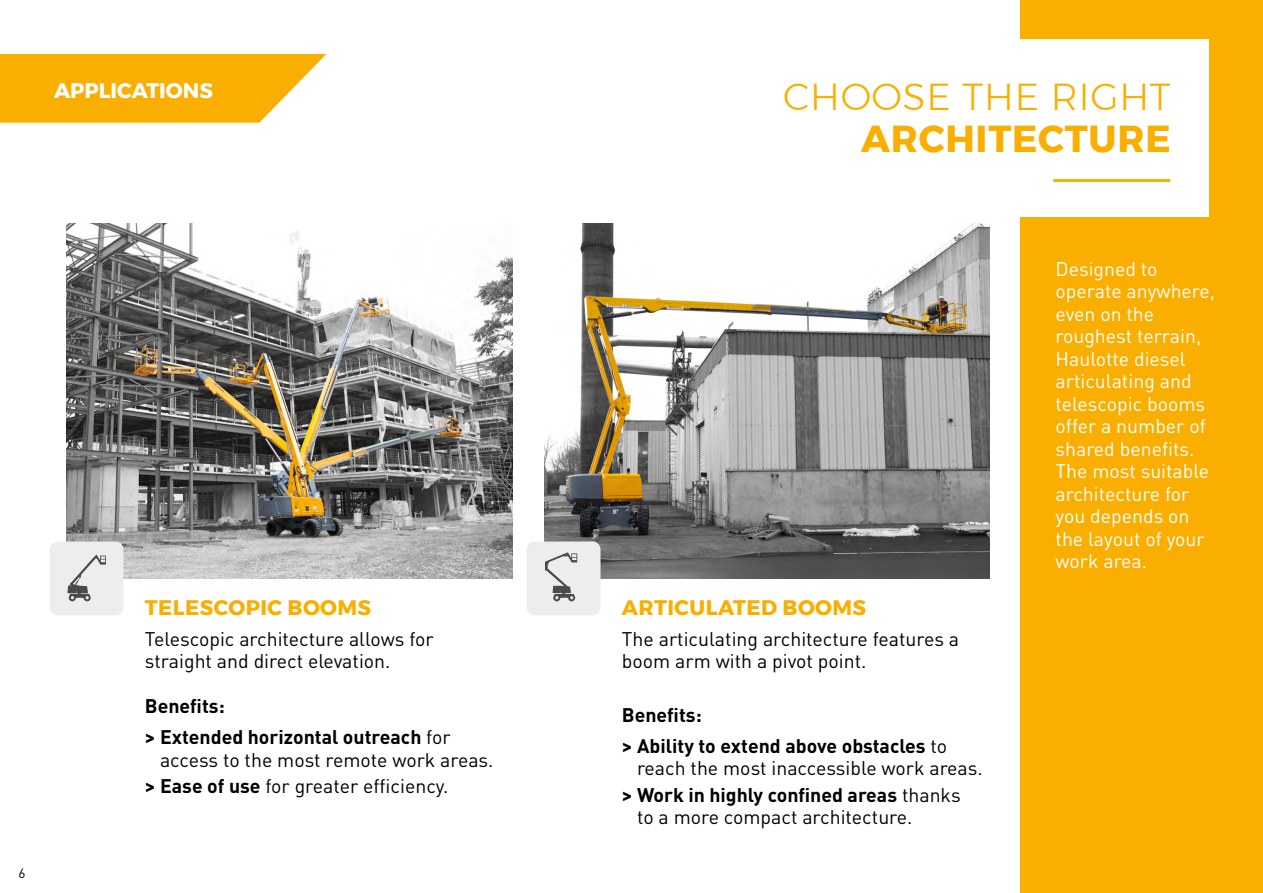
<style>
.page{position:relative;width:1263px;height:893px;background:#fff}
.page>*{position:absolute;margin:0;border:0;box-sizing:border-box;transform-origin:0 0}
.t1{font:300 37.5px/42px "Montserrat";letter-spacing:.02em;color:#f9ae00;text-align:right}
.SOUS-TITRE{font:700 21px "Montserrat";letter-spacing:.02em;color:#f9ae00}
.t2{font:700 21px "Montserrat";color:#fff}
.t3{font:19.5px/22.5px "DIN Pro";color:#000}
.t4{font:19.5px/22.5px "DIN Pro";color:#fff}
.t5{font:700 19.5px "DIN Pro";color:#000}
.t6{font:13.5px "DIN Pro";color:#000}
.s1{font-weight:700}
</style>
<div class="page">
<div style="left:1020px;top:0;width:243px;height:893px;background:#f9ae00"></div>
<img style="left:67px;top:223px;width:445px;height:355px">
<img style="left:544px;top:223px;width:446px;height:355px">
<div style="left:50px;top:541px;width:73px;height:74px;background:#ededed;border-radius:8px"></div>
<svg style="left:67px;top:555px;width:39px;height:46px"></svg>
<div style="left:527px;top:541px;width:73px;height:74px;background:#ededed;border-radius:8px"></div>
<svg style="left:545px;top:552px;width:32px;height:49px"></svg>
<div style="left:536px;top:40px;width:673px;height:177px;background:#fff"></div>
<hr style="left:1054px;top:179px;width:115px;height:3px;background:#f9ae00">
<svg style="left:0;top:54px;width:326px;height:69px;background:#f9b61a"></svg>
<p class="t2" style="left:54px;top:74px;width:160px">APPLICATIONS</p>
<p class="t6" style="left:18px;top:864px;width:9px">6</p>
<p class="SOUS-TITRE" style="left:145px;top:590px;width:228px">TELESCOPIC BOOMS</p>
<p class="t3" style="left:145px;top:627px;width:290px">Telescopic architecture allows for straight and direct elevation.</p>
<p class="t5" style="left:145px;top:693px;width:81px">Benefits:</p>
<p class="t3" style="left:160px;top:725px;width:335px;text-indent:-15px"><span class="s1">&gt; Extended horizontal outreach</span> for access to the most remote work areas.</p>
<p class="t3" style="left:145px;top:774px;width:305px"><span class="s1">&gt; Ease of use</span> for greater efficiency.</p>
<p class="t1" style="left:783px;top:75px;width:389px">CHOOSE THE RIGHT<br><span class="s1">ARCHITECTURE</span></p>
<p class="SOUS-TITRE" style="left:622px;top:590px;width:246px">ARTICULATED BOOMS</p>
<p class="t3" style="left:622px;top:627px;width:339px">The articulating architecture features a boom arm with a pivot point.</p>
<p class="t5" style="left:622px;top:701px;width:81px">Benefits:</p>
<p class="t3" style="left:637px;top:734px;width:347px;text-indent:-15px"><span class="s1">&gt; Ability to extend above obstacles</span> to reach the most inaccessible work areas.</p>
<p class="t3" style="left:637px;top:783px;width:325px;text-indent:-15px"><span class="s1">&gt; Work in highly confined areas</span> thanks to a more compact architecture.</p>
<p class="t4" style="left:1055px;top:257px;width:161px">Designed to operate anywhere, even on the roughest terrain,<br>Haulotte diesel articulating and telescopic booms offer a number of shared benefits.</p>
<p class="t4" style="left:1055px;top:459px;width:155px">The most suitable architecture for you depends on the layout of your work area.</p>
</div>
